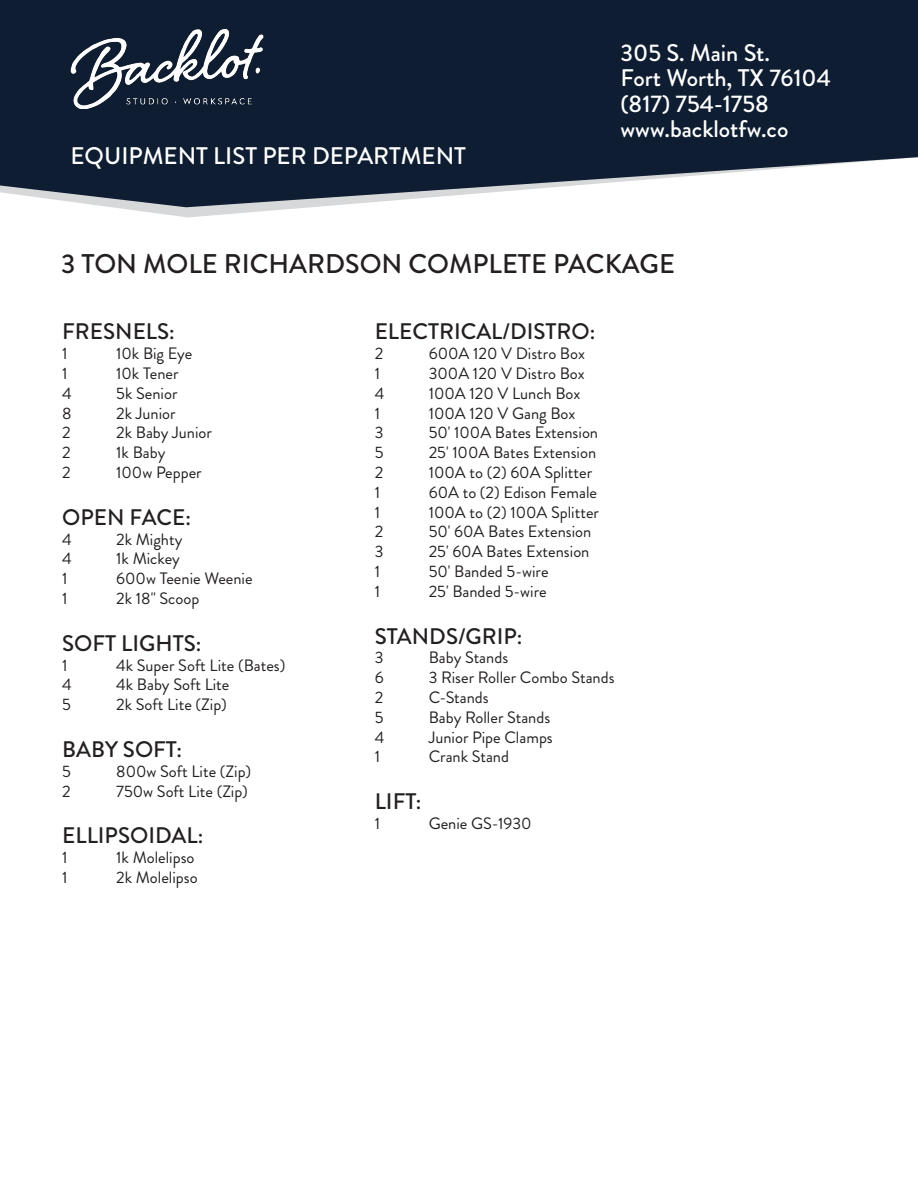
<style>
.page{position:relative;width:918px;height:1188px;background:#fff}
.page>*{position:absolute;margin:0;border:0;box-sizing:border-box;transform-origin:0 0}
.t1{font:500 27px "Brandon Grotesque";color:#231f20}
.t2{font:500 24px/25.5px "Brandon Grotesque";color:#fff}
.t3{font:500 22.5px "Brandon Grotesque";color:#231f20}
.t4{font:16.5px "Brandon Grotesque";color:#231f20}
</style>
<div class="page">
<svg style="left:111px;top:207px;width:200px;height:10px;fill:#dcddde"></svg>
<svg style="left:0;top:0;width:918px;height:207px;background:#283647"></svg>
<img style="left:71px;top:28px;width:192px;height:81px">
<h2 class="t2" style="left:71px;top:143px;width:397px">EQUIPMENT LIST PER DEPARTMENT</h2>
<h2 class="t2" style="left:621px;top:40px;width:212px">305 S. Main St.<br>Fort Worth, TX 76104 (817) 754-1758 www.backlotfw.co</h2>
<h1 class="t1" style="left:61px;top:245px;width:615px">3 TON MOLE RICHARDSON COMPLETE PACKAGE</h1>
<h3 class="t3" style="left:62px;top:316px;width:114px">FRESNELS:</h3>
<p class="t4" style="left:62px;top:342px;width:7px">1</p>
<p class="t4" style="left:116px;top:342px;width:78px">10k Big Eye</p>
<p class="t4" style="left:62px;top:362px;width:7px">1</p>
<p class="t4" style="left:116px;top:362px;width:64px">10k Tener</p>
<p class="t4" style="left:62px;top:382px;width:11px">4</p>
<p class="t4" style="left:116px;top:382px;width:63px">5k Senior</p>
<p class="t4" style="left:62px;top:402px;width:11px">8</p>
<p class="t4" style="left:116px;top:402px;width:61px">2k Junior</p>
<p class="t4" style="left:62px;top:421px;width:10px">2</p>
<p class="t4" style="left:116px;top:421px;width:97px">2k Baby Junior</p>
<p class="t4" style="left:62px;top:441px;width:10px">2</p>
<p class="t4" style="left:116px;top:441px;width:51px">1k Baby</p>
<p class="t4" style="left:62px;top:461px;width:10px">2</p>
<p class="t4" style="left:116px;top:461px;width:87px">100w Pepper</p>
<h3 class="t3" style="left:62px;top:501px;width:130px">OPEN FACE:</h3>
<p class="t4" style="left:62px;top:528px;width:11px">4</p>
<p class="t4" style="left:116px;top:528px;width:68px">2k Mighty</p>
<p class="t4" style="left:62px;top:547px;width:11px">4</p>
<p class="t4" style="left:116px;top:547px;width:65px">1k Mickey</p>
<p class="t4" style="left:62px;top:567px;width:7px">1</p>
<p class="t4" style="left:116px;top:567px;width:138px">600w Teenie Weenie</p>
<p class="t4" style="left:62px;top:587px;width:7px">1</p>
<p class="t4" style="left:116px;top:587px;width:85px">2k 18" Scoop</p>
<h3 class="t3" style="left:62px;top:627px;width:141px">SOFT LIGHTS:</h3>
<p class="t4" style="left:62px;top:654px;width:7px">1</p>
<p class="t4" style="left:116px;top:654px;width:171px">4k Super Soft Lite (Bates)</p>
<p class="t4" style="left:62px;top:673px;width:11px">4</p>
<p class="t4" style="left:116px;top:673px;width:115px">4k Baby Soft Lite</p>
<p class="t4" style="left:62px;top:693px;width:10px">5</p>
<p class="t4" style="left:116px;top:693px;width:112px">2k Soft Lite (Zip)</p>
<h3 class="t3" style="left:62px;top:734px;width:121px">BABY SOFT:</h3>
<p class="t4" style="left:62px;top:760px;width:10px">5</p>
<p class="t4" style="left:116px;top:760px;width:136px">800w Soft Lite (Zip)</p>
<p class="t4" style="left:62px;top:780px;width:10px">2</p>
<p class="t4" style="left:116px;top:780px;width:133px">750w Soft Lite (Zip)</p>
<h3 class="t3" style="left:62px;top:820px;width:143px">ELLIPSOIDAL:</h3>
<p class="t4" style="left:62px;top:846px;width:7px">1</p>
<p class="t4" style="left:116px;top:846px;width:80px">1k Molelipso</p>
<p class="t4" style="left:62px;top:866px;width:7px">1</p>
<p class="t4" style="left:116px;top:866px;width:83px">2k Molelipso</p>
<h3 class="t3" style="left:375px;top:316px;width:222px">ELECTRICAL/DISTRO:</h3>
<p class="t4" style="left:375px;top:342px;width:10px">2</p>
<p class="t4" style="left:429px;top:342px;width:158px">600A 120 V Distro Box</p>
<p class="t4" style="left:375px;top:362px;width:7px">1</p>
<p class="t4" style="left:429px;top:362px;width:158px">300A 120 V Distro Box</p>
<p class="t4" style="left:375px;top:382px;width:11px">4</p>
<p class="t4" style="left:429px;top:382px;width:153px">100A 120 V Lunch Box</p>
<p class="t4" style="left:375px;top:402px;width:7px">1</p>
<p class="t4" style="left:429px;top:402px;width:148px">100A 120 V Gang Box</p>
<p class="t4" style="left:375px;top:421px;width:10px">3</p>
<p class="t4" style="left:429px;top:421px;width:171px">50' 100A Bates Extension</p>
<p class="t4" style="left:375px;top:441px;width:10px">5</p>
<p class="t4" style="left:429px;top:441px;width:169px">25' 100A Bates Extension</p>
<p class="t4" style="left:375px;top:461px;width:10px">2</p>
<p class="t4" style="left:429px;top:461px;width:165px">100A to (2) 60A Splitter</p>
<p class="t4" style="left:375px;top:481px;width:7px">1</p>
<p class="t4" style="left:429px;top:481px;width:170px">60A to (2) Edison Female</p>
<p class="t4" style="left:375px;top:501px;width:7px">1</p>
<p class="t4" style="left:429px;top:501px;width:172px">100A to (2) 100A Splitter</p>
<p class="t4" style="left:375px;top:520px;width:10px">2</p>
<p class="t4" style="left:429px;top:520px;width:164px">50' 60A Bates Extension</p>
<p class="t4" style="left:375px;top:540px;width:10px">3</p>
<p class="t4" style="left:429px;top:540px;width:162px">25' 60A Bates Extension</p>
<p class="t4" style="left:375px;top:560px;width:7px">1</p>
<p class="t4" style="left:429px;top:560px;width:121px">50' Banded 5-wire</p>
<p class="t4" style="left:375px;top:580px;width:7px">1</p>
<p class="t4" style="left:429px;top:580px;width:120px">25' Banded 5-wire</p>
<h3 class="t3" style="left:375px;top:620px;width:149px">STANDS/GRIP:</h3>
<p class="t4" style="left:375px;top:646px;width:10px">3</p>
<p class="t4" style="left:429px;top:646px;width:81px">Baby Stands</p>
<p class="t4" style="left:375px;top:666px;width:10px">6</p>
<p class="t4" style="left:429px;top:666px;width:187px">3 Riser Roller Combo Stands</p>
<p class="t4" style="left:375px;top:686px;width:10px">2</p>
<p class="t4" style="left:429px;top:686px;width:62px">C-Stands</p>
<p class="t4" style="left:375px;top:706px;width:10px">5</p>
<p class="t4" style="left:429px;top:706px;width:123px">Baby Roller Stands</p>
<p class="t4" style="left:375px;top:726px;width:11px">4</p>
<p class="t4" style="left:429px;top:726px;width:126px">Junior Pipe Clamps</p>
<p class="t4" style="left:375px;top:745px;width:7px">1</p>
<p class="t4" style="left:429px;top:745px;width:82px">Crank Stand</p>
<h3 class="t3" style="left:375px;top:786px;width:48px">LIFT:</h3>
<p class="t4" style="left:375px;top:812px;width:7px">1</p>
<p class="t4" style="left:429px;top:812px;width:104px">Genie GS-1930</p>
</div>
